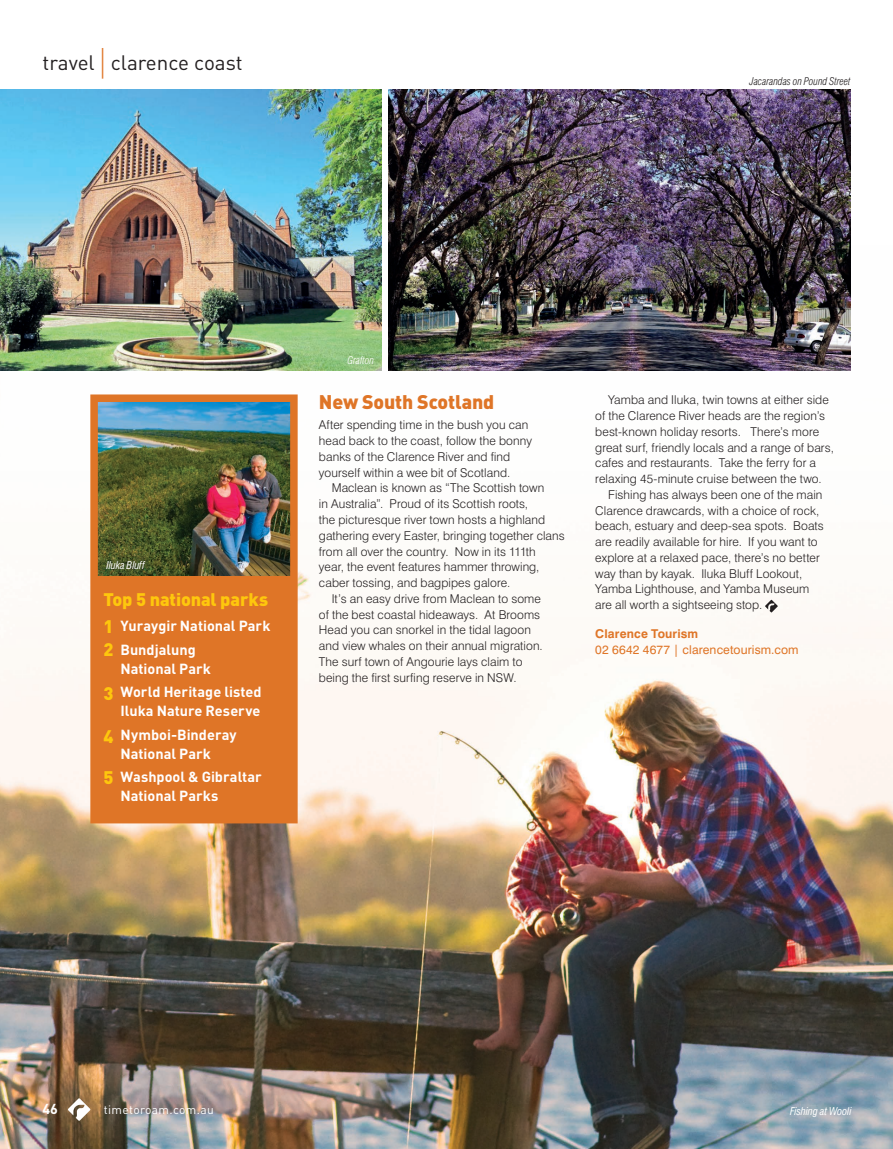
<style>
.page{position:relative;width:893px;height:1149px;background:#fff}
.page>*{position:absolute;margin:0;border:0;box-sizing:border-box;transform-origin:0 0}
.T2R_sub-head{font:20.55px "DIN Pro";color:#231f20}
.Top5_Quote{font:900 19.5px "DIN Pro";letter-spacing:-.01em;color:#df7527}
.Top5_Quote-2{font:900 18px "DIN Pro";letter-spacing:-.01em;color:#fec70d}
.Top5_Quote-3{font:700 14.4px/18.8px "DIN Pro";color:#fff}
.T2R_sub-head-2{font:700 14.25px "DIN Pro";color:#fff}
.T2R_text_DIN{font:300 12.15px/15.8px "Swiss 721 BT";letter-spacing:.005em;color:#231f20}
.T2R_text_DIN-2{font:12.15px/15.8px "Swiss 721 BT";letter-spacing:.01em;color:#df7527}
.T2R_sub-head-3{font:12px "DIN Pro";letter-spacing:.03em;color:#fff}
.Captions{font:italic condensed 10.5px "Swiss 721 BT";letter-spacing:-.01em;color:#fff}
.Captions-2{font:italic 300 condensed 10.5px "Swiss 721 BT";letter-spacing:-.01em;color:#231f20}
.Captions-3{font:italic 300 condensed 10.5px "Swiss 721 BT";letter-spacing:-.005em;color:#fff}
.s1{font-size:35.55px;color:#df7527}
.s2{font-weight:900;font-size:18px;color:#fec70d}
.s3{font-weight:700}
</style>
<div class="page">
<img style="left:0;top:246px;width:893px;height:902px">
<svg style="left:765px;top:599px;width:13px;height:13px"></svg>
<img style="left:388px;top:89px;width:462px;height:282px">
<img style="left:0;top:89px;width:381px;height:282px">
<div style="left:94px;top:398px;width:200px;height:421px;background:#df7527"></div>
<img style="left:99px;top:403px;width:190px;height:172px">
<div style="left:90px;top:394px;width:208px;height:429px;border:8px solid #df7527"></div>
<svg style="left:67px;top:1097px;width:24px;height:23px"></svg>
<p class="T2R_sub-head" style="left:43px;top:48px;width:202px">travel <span class="s1">|</span> clarence coast</p>
<p class="Captions-2" style="left:750px;top:74px;width:102px">Jacarandas on Pound Street</p>
<p class="Captions" style="left:107px;top:558px;width:40px">Iluka Bluff</p>
<p class="Top5_Quote-2" style="left:104px;top:587px;width:166px">Top 5 national parks</p>
<p class="Top5_Quote-3" style="left:104px;top:616px;width:168px"><span class="s2">1</span> Yuraygir National Park</p>
<p class="Top5_Quote-3" style="left:121px;top:639px;width:92px;text-indent:-17px"><span class="s2">2</span> Bundjalung<br>National Park</p>
<p class="Top5_Quote-3" style="left:104px;top:682px;width:160px;text-align:right"><span class="s2">3</span> World Heritage listed<br>Iluka Nature Reserve</p>
<p class="Top5_Quote-3" style="left:104px;top:724px;width:135px;text-align:center"><span class="s2">4</span> Nymboi-Binderay<br>National Park</p>
<p class="Top5_Quote-3" style="left:121px;top:767px;width:143px;text-indent:-17px"><span class="s2">5</span> Washpool &amp; Gibraltar<br>National Parks</p>
<p class="Captions-3" style="left:347px;top:354px;width:28px">Grafton</p>
<p class="Top5_Quote" style="left:319px;top:389px;width:177px">New South Scotland</p>
<p class="T2R_text_DIN" style="left:319px;top:417px;width:215px">After spending time in the bush you can head back to the coast, follow the bonny banks of the Clarence River and find yourself within a wee bit of Scotland.</p>
<p class="T2R_text_DIN" style="left:319px;top:480px;width:247px;text-indent:13px">Maclean is known as “The Scottish town<br>in Australia”. Proud of its Scottish roots,<br>the picturesque river town hosts a highland gathering every Easter, bringing together clans from all over the country. Now in its 111th<br>year, the event features hammer throwing, caber tossing, and bagpipes galore.</p>
<p class="T2R_text_DIN" style="left:319px;top:590px;width:225px;text-indent:13px">It’s an easy drive from Maclean to some of the best coastal hideaways. At Brooms Head you can snorkel in the tidal lagoon and view whales on their annual migration.<br>The surf town of Angourie lays claim to being the first surfing reserve in NSW.</p>
<p class="T2R_text_DIN" style="left:595px;top:392px;width:240px;text-indent:13px">Yamba and Iluka, twin towns at either side of the Clarence River heads are the region’s best-known holiday resorts. There’s more great surf, friendly locals and a range of bars, cafes and restaurants. Take the ferry for a relaxing 45-minute cruise between the two.</p>
<p class="T2R_text_DIN" style="left:595px;top:486px;width:230px;text-indent:13px">Fishing has always been one of the main Clarence drawcards, with a choice of rock, beach, estuary and deep-sea spots. Boats are readily available for hire. If you want to explore at a relaxed pace, there’s no better way than by kayak. Iluka Bluff Lookout, Yamba Lighthouse, and Yamba Museum are all worth a sightseeing stop.</p>
<p class="T2R_text_DIN-2" style="left:595px;top:625px;width:205px"><span class="s3">Clarence Tourism<br></span>02 6642 4677 | clarencetourism.com</p>
<p class="T2R_sub-head-2" style="left:43px;top:1098px;width:17px">46</p>
<p class="T2R_sub-head-3" style="left:104px;top:1101px;width:111px">timetoroam.com.au</p>
<p class="Captions" style="left:790px;top:1104px;width:63px">Fishing at Wooli</p>
</div>
